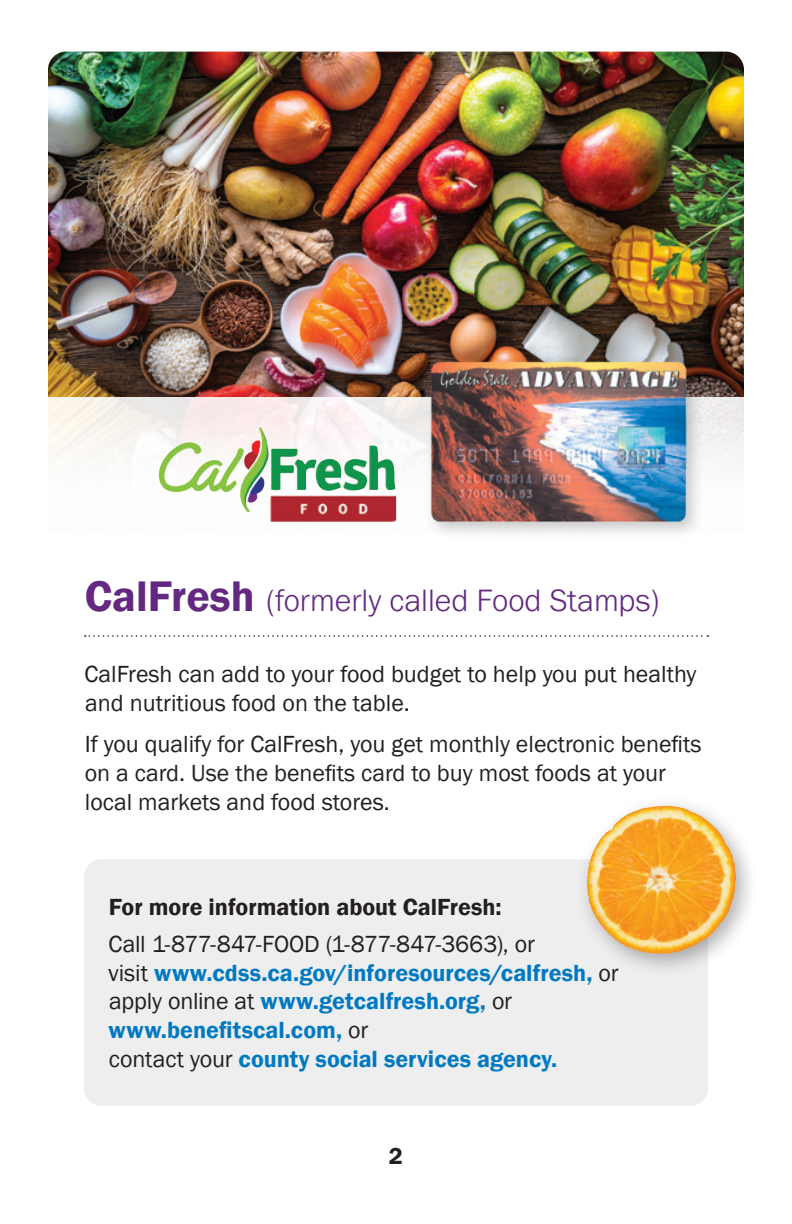
<style>
.page{position:relative;width:792px;height:1224px;background:#fff}
.page>*{position:absolute;margin:0;border:0;box-sizing:border-box;transform-origin:0 0}
.t1{font:300 32px "Franklin Gothic URW";color:#632981}
.t2{font:24px/29px "Franklin Gothic";color:#231f20}
.t3{font:600 24px/29px "Franklin Gothic";color:#0079c2}
.t4{font:24px "Franklin Gothic URW Dem";color:#231f20}
.s1{font-family:"Franklin Gothic";font-weight:600;font-size:44px}
.s2{font-weight:600}
.s3{font-weight:400;color:#231f20}
</style>
<div class="page">
<div style="left:84px;top:859px;width:624px;height:247px;background:#eeeeef;border-radius:18px"></div>
<img style="left:48px;top:52px;width:696px;height:345px">
<svg style="left:48px;top:397px;width:696px;height:125px"></svg>
<img style="left:407px;top:339px;width:306px;height:194px">
<svg style="left:85px;top:635px;width:623px;height:2px"></svg>
<img style="left:159px;top:427px;width:237px;height:85px">
<div style="left:575px;top:794px;width:184px;height:183px;background:#231f20;opacity:.35"></div>
<img style="left:590px;top:806px;width:76px;height:56px">
<h2 class="t1" style="left:85px;top:581px;width:577px"><span class="s1">CalFresh</span> (formerly called Food Stamps)</h2>
<p class="t2" style="left:85px;top:660px;width:613px">CalFresh can add to your food budget to help you put healthy and nutritious food on the table.</p>
<p class="t2" style="left:85px;top:730px;width:619px">If you qualify for CalFresh, you get monthly electronic benefits on a card. Use the benefits card to buy most foods at your local markets and food stores.</p>
<p class="t2" style="left:109px;top:889px;width:428px;line-height:37px"><span class="s2">For more information about CalFresh:<br></span>Call 1-877-847-FOOD (1-877-847-3663), or</p>
<p class="t3" style="left:108px;top:958px;width:512px"><span class="s3">visit</span> www.cdss.ca.gov/inforesources/calfresh, <span class="s3">or apply online at</span> www.getcalfresh.org, <span class="s3">or </span>www.benefitscal.com, <span class="s3">or<br>contact your</span> county social services agency.</p>
<p class="t4" style="left:389px;top:1142px;width:16px">2</p>
</div>
